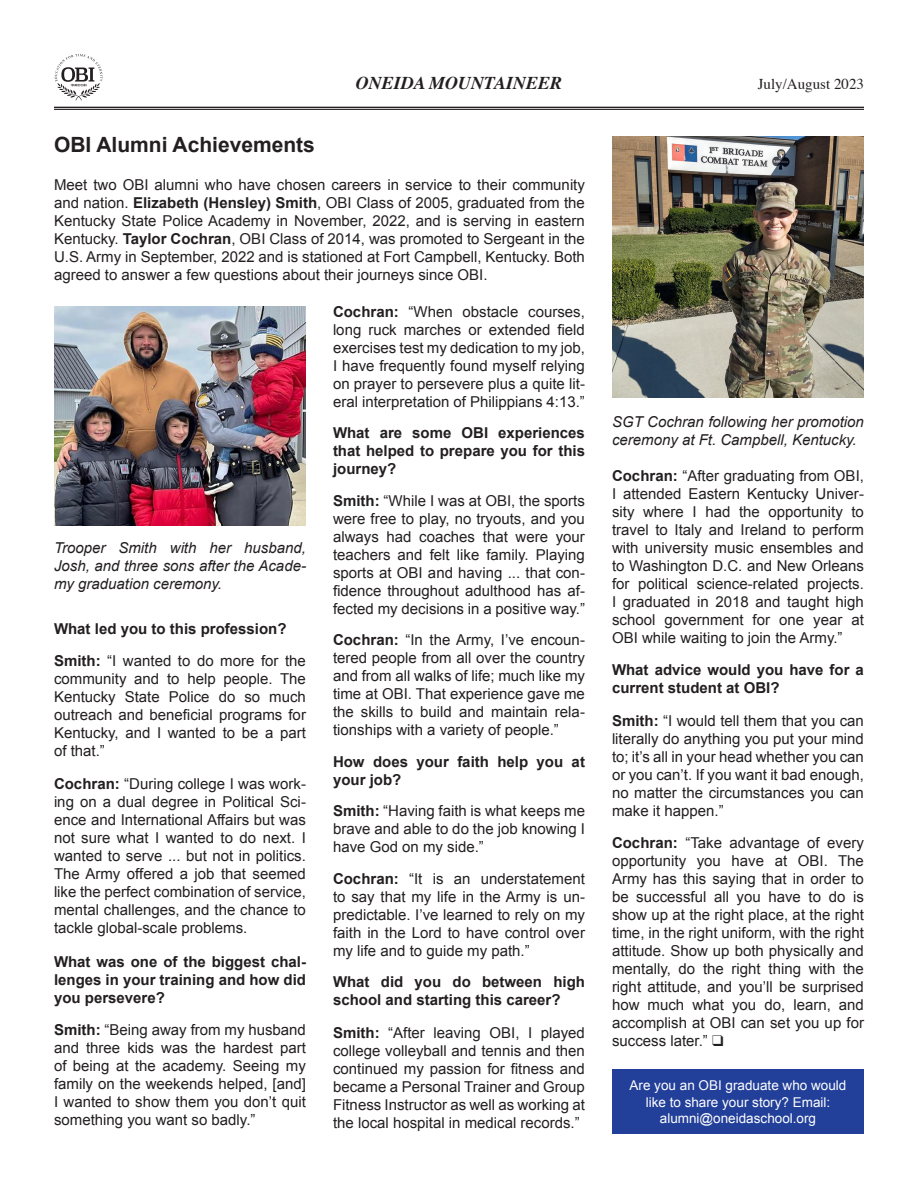
<style>
.page{position:relative;width:918px;height:1188px;background:#fff}
.page>*{position:absolute;margin:0;border:0;box-sizing:border-box;transform-origin:0 0}
.t1{font:700 21px "Arial";color:#231f20}
.t2{font:italic 700 18px "Times";color:#231f20}
.t3{font:15px/18px "Arial";color:#231f20;text-align:justify}
.t4{font:700 15px/18px "Arial";color:#231f20}
.t5{font:italic 15px/18px "Arial";color:#231f20}
.t6{font:15px "Times";color:#231f20}
.t7{font:13.5px "Arial";color:#fff}
.s1{font-weight:700}
</style>
<div class="page">
<img style="left:54px;top:306px;width:252px;height:220px">
<img style="left:612px;top:137px;width:252px;height:261px">
<hr style="left:54px;top:107px;width:810px;height:1px;background:#231f20">
<hr style="left:54px;top:109px;width:810px;height:1px;background:#231f20">
<svg style="left:55px;top:54px;width:48px;height:46px"></svg>
<div style="left:612px;top:1069px;width:252px;height:65px;background:#223f99"></div>
<p class="t2" style="left:356px;top:66px;width:208px">ONEIDA MOUNTAINEER</p>
<p class="t6" style="left:758px;top:70px;width:108px">July/August 2023</p>
<p class="t1" style="left:54px;top:131px;width:262px">OBI Alumni Achievements</p>
<p class="t3" style="left:54px;top:176px;width:533px">Meet two OBI alumni who have chosen careers in service to their community and nation. <span class="s1">Elizabeth (Hensley) Smith</span>, OBI Class of 2005, graduated from the Kentucky State Police Academy in November, 2022, and is serving in eastern Kentucky. <span class="s1">Taylor Cochran</span>, OBI Class of 2014, was promoted to Sergeant in the U.S. Army in September, 2022 and is stationed at Fort Campbell, Kentucky. Both agreed to answer a few questions about their journeys since OBI.</p>
<p class="t5" style="left:54px;top:539px;width:254px;text-align:justify">Trooper Smith with her husband, Josh, and three sons after the Acade&shy;my graduation ceremony.</p>
<p class="t4" style="left:54px;top:620px;width:234px">What led you to this profession?</p>
<p class="t3" style="left:54px;top:652px;width:253px"><span class="s1">Smith:</span> “I wanted to do more for the community and to help people. The Kentucky State Police do so much outreach and beneficial programs for Kentucky, and I wanted to be a part of that.”</p>
<p class="t3" style="left:54px;top:774px;width:253px"><span class="s1">Cochran:</span> “During college I was work&shy;ing on a dual degree in Political Sci&shy;ence and International Affairs but was not sure what I wanted to do next. I wanted to serve ... but not in politics.<br>The Army offered a job that seemed like the perfect combination of service, mental challenges, and the chance to tackle global-scale problems.</p>
<p class="t4" style="left:54px;top:953px;width:254px;text-align:justify">What was one of the biggest chal&shy;lenges in your training and how did you persevere?</p>
<p class="t3" style="left:54px;top:1021px;width:253px"><span class="s1">Smith:</span> “Being away from my husband and three kids was the hardest part of being at the academy. Seeing my family on the weekends helped, [and] I wanted to show them you don’t quit something you want so badly.”</p>
<p class="t3" style="left:333px;top:303px;width:253px"><span class="s1">Cochran:</span> “When obstacle courses, long ruck marches or extended field exercises test my dedication to my job, I have frequently found myself relying on prayer to persevere plus a quite lit&shy;eral interpretation of Philippians 4:13.”</p>
<p class="t4" style="left:333px;top:425px;width:254px;text-align:justify">What are some OBI experiences that helped to prepare you for this journey?</p>
<p class="t3" style="left:333px;top:492px;width:254px"><span class="s1">Smith:</span> “While I was at OBI, the sports were free to play, no tryouts, and you always had coaches that were your teachers and felt like family. Playing sports at OBI and having ... that con&shy;fidence throughout adulthood has af&shy;fected my decisions in a positive way.”</p>
<p class="t3" style="left:333px;top:631px;width:253px"><span class="s1">Cochran:</span> “In the Army, I’ve encoun&shy;tered people from all over the country and from all walks of life; much like my time at OBI. That experience gave me the skills to build and maintain rela&shy;tionships with a variety of people.”</p>
<p class="t4" style="left:333px;top:753px;width:253px">How does your faith help you at your job?</p>
<p class="t3" style="left:333px;top:802px;width:254px"><span class="s1">Smith:</span> “Having faith is what keeps me brave and able to do the job knowing I have God on my side.”</p>
<p class="t3" style="left:333px;top:870px;width:253px"><span class="s1">Cochran:</span> “It is an understatement to say that my life in the Army is un&shy;predictable. I’ve learned to rely on my faith in the Lord to have control over my life and to guide my path.”</p>
<p class="t4" style="left:333px;top:974px;width:254px">What did you do between high school and starting this career?</p>
<p class="t3" style="left:333px;top:1024px;width:253px"><span class="s1">Smith:</span> “After leaving OBI, I played college volleyball and tennis and then continued my passion for fitness and became a Personal Trainer and Group Fitness Instructor as well as working at the local hospital in medical records.”</p>
<p class="t5" style="left:612px;top:413px;width:253px">SGT Cochran following her promotion ceremony at Ft. Campbell, Kentucky.</p>
<p class="t3" style="left:612px;top:467px;width:254px"><span class="s1">Cochran:</span> “After graduating from OBI, I attended Eastern Kentucky Univer&shy;sity where I had the opportunity to travel to Italy and Ireland to perform with university music ensembles and to Washington D.C. and New Orleans for political science-related projects.<br>I graduated in 2018 and taught high school government for one year at OBI while waiting to join the Army.”</p>
<p class="t4" style="left:612px;top:661px;width:254px">What advice would you have for a current student at OBI?</p>
<p class="t3" style="left:612px;top:712px;width:253px"><span class="s1">Smith:</span> “I would tell them that you can literally do anything you put your mind to; it’s all in your head whether you can or you can’t. If you want it bad enough, no matter the circumstances you can make it happen.”</p>
<p class="t3" style="left:612px;top:834px;width:254px"><span class="s1">Cochran:</span> “Take advantage of every opportunity you have at OBI. The Army has this saying that in order to be successful all you have to do is show up at the right place, at the right time, in the right uniform, with the right attitude. Show up both physically and mentally, do the right thing with the right attitude, and you’ll be surprised how much what you do, learn, and accomplish at OBI can set you up for success later.” ❑</p>
<p class="t7" style="left:630px;top:1077px;width:218px">Are you an OBI graduate who would</p>
<p class="t7" style="left:646px;top:1093px;width:186px">like to share your story? Email:</p>
<p class="t7" style="left:660px;top:1109px;width:158px">alumni@oneidaschool.org</p>
</div>
